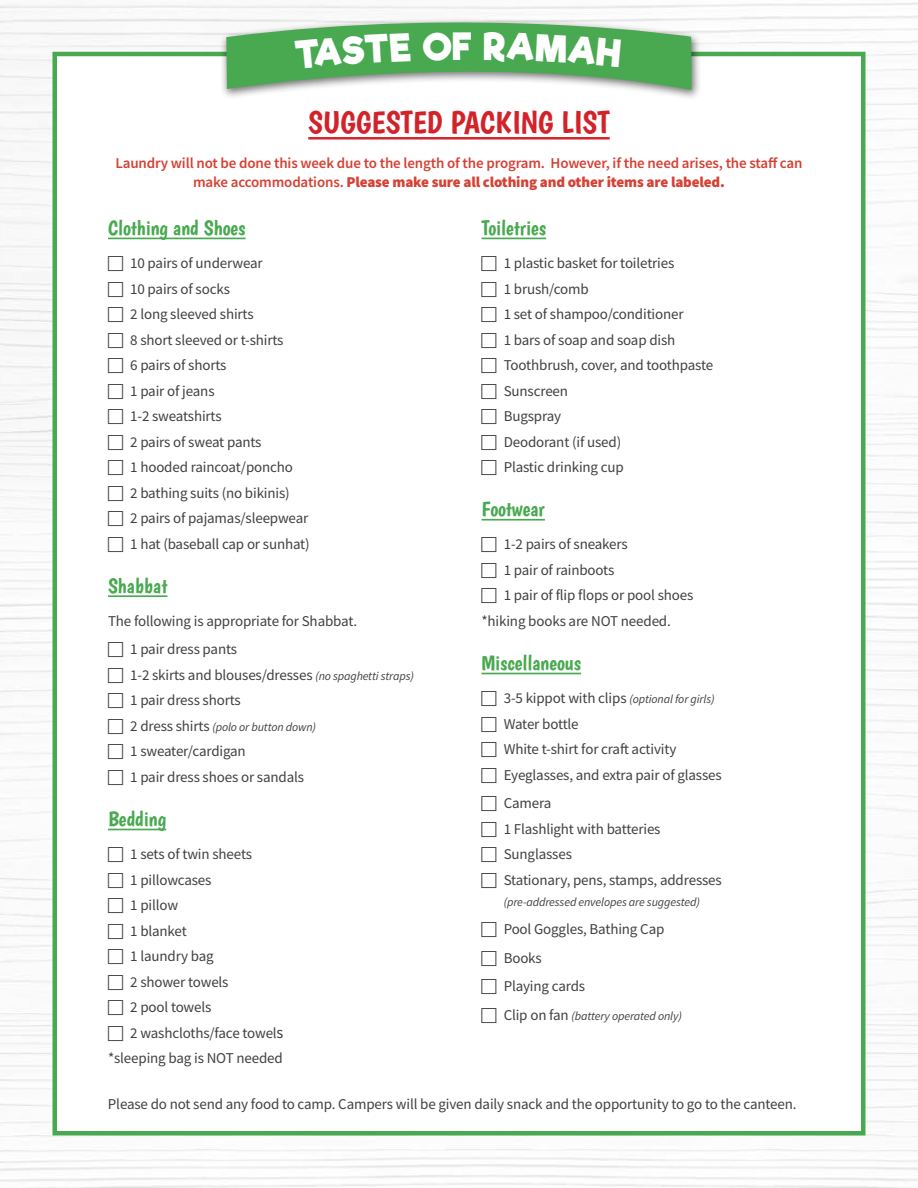
<style>
.page{position:relative;width:918px;height:1188px;background:#fff}
.page>*{position:absolute;margin:0;border:0;box-sizing:border-box;transform-origin:0 0}
.t1{font:700 36px "Riffic Free";color:#fff}
.t2{font:31.5px "Boogaloo";color:#d2232a}
.t3{font:21px "Boogaloo";color:#48a950}
.t4{font:15px/25.5px "Source Sans Pro";letter-spacing:-.01em;color:#414042}
.t5{font:600 15px/19.5px "Source Sans Pro";letter-spacing:-.01em;color:#d54134;text-align:center}
.t6{font:italic 12px "Source Sans Pro";letter-spacing:-.01em;color:#414042}
.s1{font-weight:900}
.s2{font-style:italic;font-size:12px}
.s3{font-style:normal;font-size:15px}
.s4{font-size:16.5px}
</style>
<div class="page">
<div style="left:52px;top:52px;width:814px;height:1084px;background:#fff;border:4px solid #48a950"></div>
<div style="left:220px;top:17px;width:481px;height:83px;background:#000;opacity:.55"></div>
<hr style="left:308px;top:137px;width:302px;height:3px;background:#d2232a">
<hr style="left:108px;top:238px;width:138px;height:1px;background:#48a950">
<hr style="left:108px;top:595px;width:59px;height:2px;background:#48a950">
<hr style="left:108px;top:829px;width:58px;height:1px;background:#48a950">
<hr style="left:482px;top:238px;width:64px;height:1px;background:#48a950">
<hr style="left:482px;top:519px;width:63px;height:2px;background:#48a950">
<hr style="left:482px;top:673px;width:99px;height:1px;background:#48a950">
<svg style="left:226px;top:4px;width:466px;height:86px"></svg>
<h1 class="t1" style="left:453px;top:25px;width:20px">F</h1>
<h2 class="t2" style="left:308px;top:103px;width:303px">SUGGESTED PACKING LIST</h2>
<p class="t5" style="left:115px;top:153px;width:689px">Laundry will not be done this week due to the length of the program. However, if the need arises, the staff can make accommodations. <span class="s1">Please make sure all clothing and other items are labeled.</span></p>
<h3 class="t3" style="left:108px;top:215px;width:139px">Clothing and Shoes</h3>
<p class="t4" style="left:130px;top:250px;width:181px">10 pairs of underwear<br>10 pairs of socks<br>2 long sleeved shirts<br>8 short sleeved or t-shirts<br>6 pairs of shorts<br>1 pair of jeans<br>1-2 sweatshirts<br>2 pairs of sweat pants<br>1 hooded raincoat/poncho<br>2 bathing suits (no bikinis)<br>2 pairs of pajamas/sleepwear<br>1 hat (baseball cap or sunhat)</p>
<h3 class="t3" style="left:108px;top:573px;width:61px">Shabbat</h3>
<p class="t4" style="left:130px;top:607px;width:228px;line-height:28.5px;text-indent:-22px">The following is appropriate for Shabbat.<br>1 pair dress pants</p>
<p class="t4" style="left:130px;top:662px;width:285px">1-2 skirts and blouses/dresses <span class="s2">(no spaghetti straps)<br></span>1 pair dress shorts</p>
<p class="t6" style="left:130px;top:719px;width:187px"><span class="s3">2 dress shirts</span> (polo or button down)</p>
<p class="t4" style="left:130px;top:739px;width:175px">1 sweater/cardigan<br>1 pair dress shoes or sandals</p>
<h3 class="t3" style="left:108px;top:806px;width:60px">Bedding</h3>
<p class="t4" style="left:130px;top:841px;width:123px">1 sets of twin sheets</p>
<p class="t4" style="left:130px;top:867px;width:83px">1 pillowcases</p>
<p class="t4" style="left:130px;top:892px;width:49px">1 pillow</p>
<p class="t4" style="left:130px;top:918px;width:58px">1 blanket</p>
<p class="t4" style="left:130px;top:943px;width:85px">1 laundry bag</p>
<p class="t4" style="left:130px;top:969px;width:100px">2 shower towels</p>
<p class="t4" style="left:130px;top:994px;width:83px">2 pool towels</p>
<p class="t4" style="left:130px;top:1020px;width:155px">2 washcloths/face towel<span class="s4">s</span></p>
<p class="t4" style="left:108px;top:1045px;width:176px">*sleeping bag is NOT needed</p>
<h3 class="t3" style="left:482px;top:215px;width:66px">Toiletries</h3>
<p class="t4" style="left:504px;top:250px;width:211px">1 plastic basket for toiletries<br>1 brush/comb<br>1 set of shampoo/conditioner<br>1 bars of soap and soap dish<br>Toothbrush, cover, and toothpaste<br>Sunscreen<br>Bugspray<br>Deodorant (if used)<br>Plastic drinking cup</p>
<h3 class="t3" style="left:482px;top:497px;width:65px">Footwear</h3>
<p class="t4" style="left:504px;top:532px;width:126px">1-2 pairs of sneakers</p>
<p class="t4" style="left:504px;top:557px;width:112px">1 pair of rainboots</p>
<p class="t4" style="left:504px;top:583px;width:191px">1 pair of flip flops or pool shoes</p>
<p class="t4" style="left:482px;top:608px;width:191px">*hiking books are NOT needed.</p>
<h3 class="t3" style="left:482px;top:650px;width:101px">Miscellaneous</h3>
<p class="t4" style="left:504px;top:685px;width:220px">3-5 kippot with clips <span class="s2">(optional for girls)<br></span>Water bottle<br>White t-shirt for craft activity<br>Eyeglasses, and extra pair of glasses</p>
<p class="t4" style="left:504px;top:790px;width:220px">Camera<br>1 Flashlight with batteries<br>Sunglasses<br>Stationary, pens, stamps, addresses</p>
<p class="t6" style="left:504px;top:894px;width:198px">(pre-addressed envelopes are suggested)</p>
<p class="t4" style="left:504px;top:915px;width:162px;line-height:28.5px">Pool Goggles, Bathing Cap<br>Books<br>Playing cards</p>
<p class="t6" style="left:504px;top:1008px;width:180px"><span class="s3">Clip on fan</span> (battery operated only)</p>
<p class="t4" style="left:108px;top:1091px;width:690px">Please do not send any food to camp. Campers will be given daily snack and the opportunity to go to the canteen.</p>
</div>
